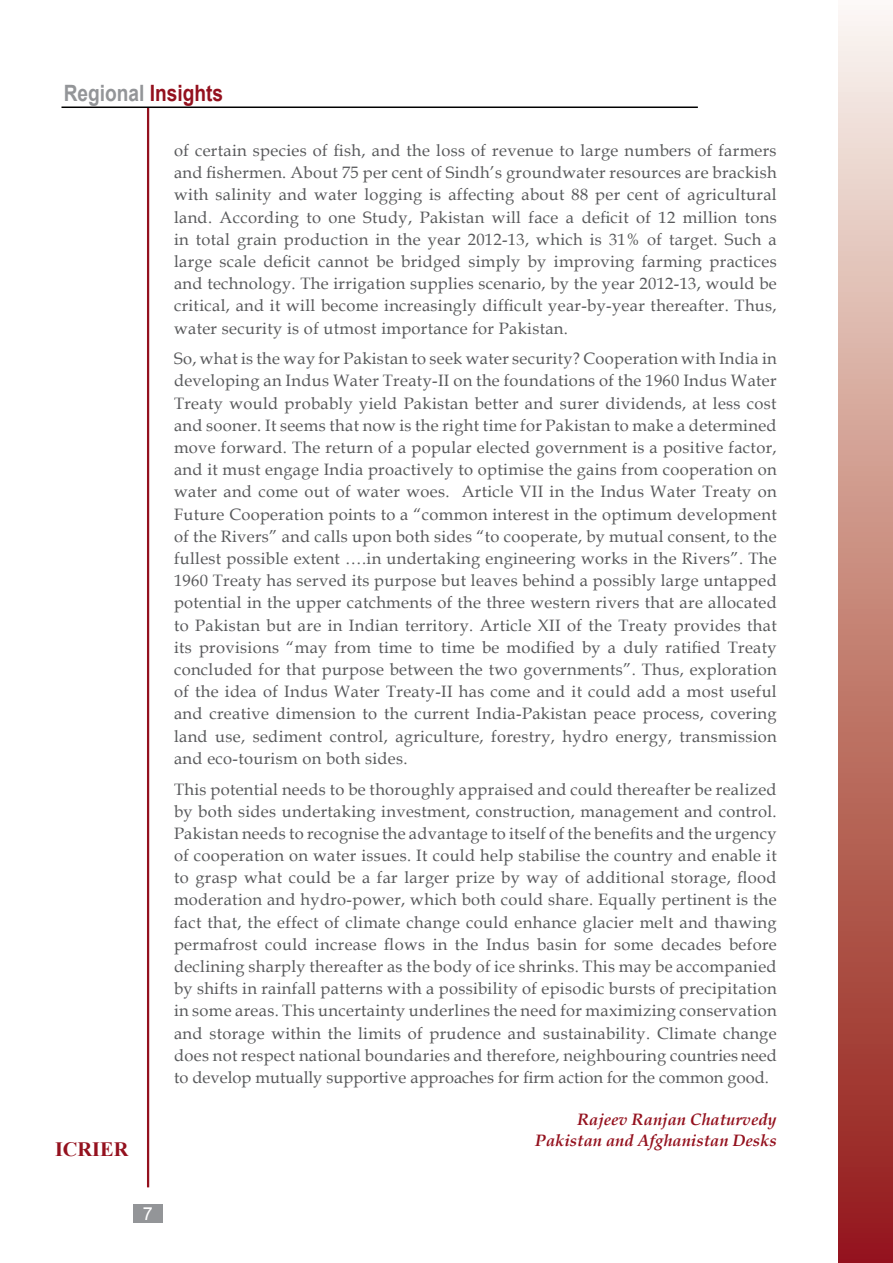
<style>
.page{position:relative;width:893px;height:1263px;background:#fff}
.page>*{position:absolute;margin:0;border:0;box-sizing:border-box;transform-origin:0 0}
.t1{font:700 22.5px "Arial";color:#939598;scale:.85 1}
.t2{font:700 20.4px "Times New Roman";color:#94111e}
.t3{font:18px "Arial";color:#fff}
.t4{font:16.5px/22.2px "Book Antiqua";letter-spacing:.02em;color:#58595b;text-align:justify}
.t5{font:italic 700 16.5px/21px "Book Antiqua";color:#94111e;text-align:right}
.s1{color:#94111e}
</style>
<div class="page">
<div style="left:838px;top:0;width:55px;height:1263px;background:linear-gradient(to bottom,#f9f4e8,#92170f)"></div>
<hr style="left:61px;top:107px;width:637px;height:1px;background:#000">
<hr style="left:147px;top:108px;width:2px;height:1079px;background:#94111e">
<div style="left:133px;top:1204px;width:29px;height:18px;background:#939598"></div>
<h1 class="t1" style="left:64px;top:79px;width:189px">Regional <span class="s1">Insights</span></h1>
<p class="t2" style="left:55px;top:1135px;width:75px">ICRIER</p>
<p class="t3" style="left:143px;top:1201px;width:12px">7</p>
<p class="t4" style="left:174px;top:139px;width:604px">of certain species of fish, and the loss of revenue to large numbers of farmers and fishermen. About 75 per cent of Sindh’s groundwater resources are brackish with salinity and water logging is affecting about 88 per cent of agricultural land. According to one Study, Pakistan will face a deficit of 12 million tons in total grain production in the year 2012-13, which is 31% of target. Such a large scale deficit cannot be bridged simply by improving farming practices and technology. The irrigation supplies scenario, by the year 2012-13, would be critical, and it will become increasingly difficult year-by-year thereafter. Thus, water security is of utmost importance for Pakistan.</p>
<p class="t4" style="left:174px;top:347px;width:604px">So, what is the way for Pakistan to seek water security? Cooperation with India in developing an Indus Water Treaty-II on the foundations of the 1960 Indus Water Treaty would probably yield Pakistan better and surer dividends, at less cost and sooner. It seems that now is the right time for Pakistan to make a determined move forward. The return of a popular elected government is a positive factor, and it must engage India proactively to optimise the gains from cooperation on water and come out of water woes. Article VII in the Indus Water Treaty on Future Cooperation points to a “common interest in the optimum development of the Rivers” and calls upon both sides “to cooperate, by mutual consent, to the fullest possible extent ….in undertaking engineering works in the Rivers”. The 1960 Treaty has served its purpose but leaves behind a possibly large untapped potential in the upper catchments of the three western rivers that are allocated to Pakistan but are in Indian territory. Article XII of the Treaty provides that its provisions “may from time to time be modified by a duly ratified Treaty concluded for that purpose between the two governments”. Thus, exploration of the idea of Indus Water Treaty-II has come and it could add a most useful and creative dimension to the current India-Pakistan peace process, covering land use, sediment control, agriculture, forestry, hydro energy, transmission and eco-tourism on both sides.</p>
<p class="t4" style="left:174px;top:777px;width:604px">This potential needs to be thoroughly appraised and could thereafter be realized by both sides undertaking investment, construction, management and control.<br>Pakistan needs to recognise the advantage to itself of the benefits and the urgency of cooperation on water issues. It could help stabilise the country and enable it to grasp what could be a far larger prize by way of additional storage, flood moderation and hydro-power, which both could share. Equally pertinent is the fact that, the effect of climate change could enhance glacier melt and thawing permafrost could increase flows in the Indus basin for some decades before declining sharply thereafter as the body of ice shrinks. This may be accompanied by shifts in rainfall patterns with a possibility of episodic bursts of precipitation in some areas. This uncertainty underlines the need for maximizing conservation and storage within the limits of prudence and sustainability. Climate change does not respect national boundaries and therefore, neighbouring countries need to develop mutually supportive approaches for firm action for the common good.</p>
<p class="t5" style="left:535px;top:1109px;width:243px">Rajeev Ranjan Chaturvedy<br>Pakistan and Afghanistan Desks</p>
</div>
